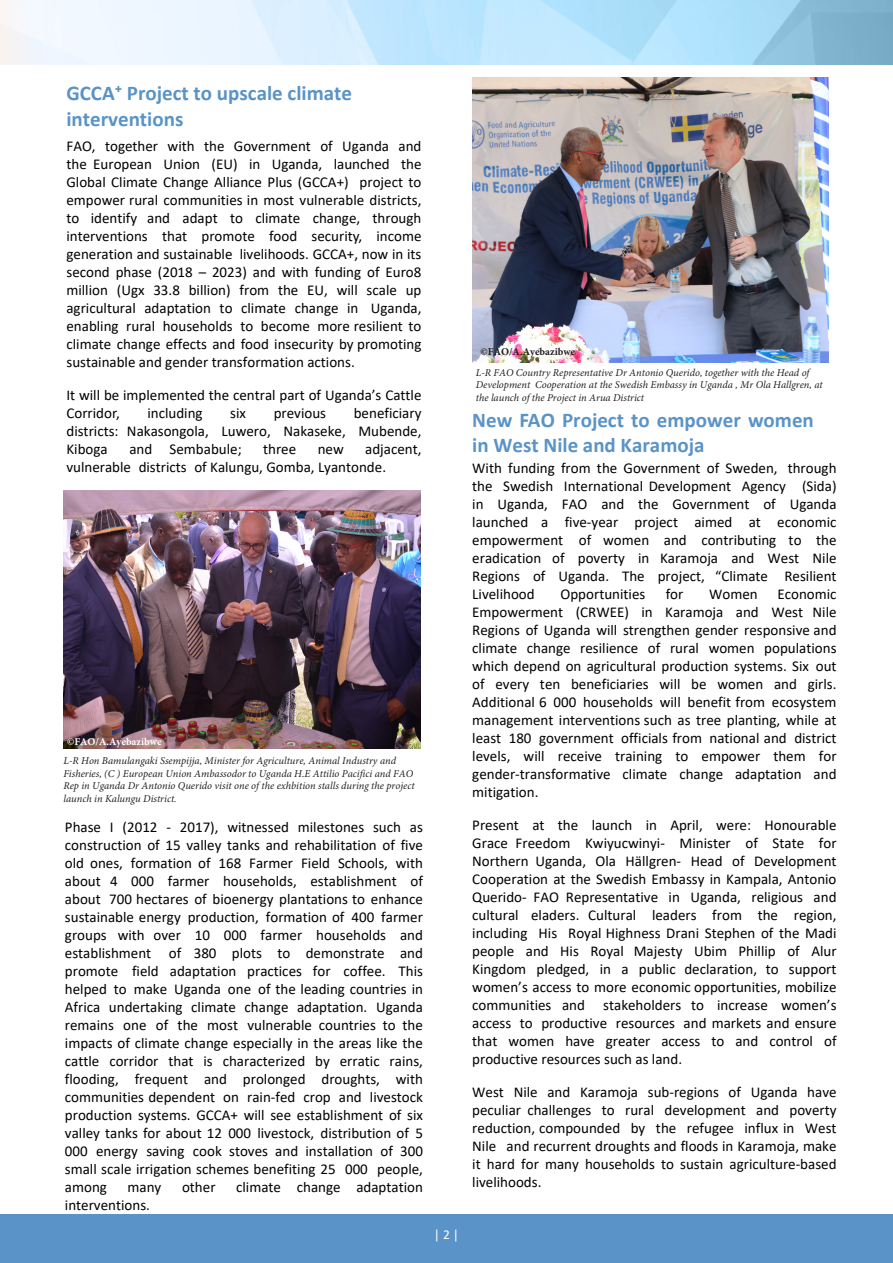
<style>
.page{position:relative;width:893px;height:1263px;background:#fff}
.page>*{position:absolute;margin:0;border:0;box-sizing:border-box;transform-origin:0 0}
.Body_text{font:700 21px/25.2px "Calibri";color:#5a93c7}
.Body_text-2{font:15px/18px "Calibri";color:#000;text-align:justify}
.t1{font:13.5px "Calibri";color:#fff}
.t2{font:italic 10.5px/12.6px "Minion Pro";color:#231f20}
.t3{font:700 10.5px "Minion Pro";color:#221e1f}
.t4{font:700 10.5px "Minion Pro";color:#fff}
</style>
<div class="page">
<div style="left:0;top:1214px;width:893px;height:49px;background:#5a93c7"></div>
<img style="left:0;top:0;width:893px;height:64px">
<img style="left:64px;top:490px;width:356px;height:258px">
<img style="left:472px;top:77px;width:357px;height:285px">
<p class="Body_text" style="left:66px;top:81px;width:287px">GCCA⁺ Project to upscale climate interventions</p>
<p class="Body_text-2" style="left:66px;top:137px;width:356px">FAO, together with the Government of Uganda and the European Union (EU) in Uganda, launched the Global Climate Change Alliance Plus (GCCA+) project to empower rural communities in most vulnerable districts, to identify and adapt to climate change, through interventions that promote food security, income generation and sustainable livelihoods. GCCA+, now in its second phase (2018 – 2023) and with funding of Euro8 million (Ugx 33.8 billion) from the EU, will scale up agricultural adaptation to climate change in Uganda, enabling rural households to become more resilient to climate change effects and food insecurity by promoting sustainable and gender transformation actions.</p>
<p class="Body_text-2" style="left:66px;top:386px;width:356px">It will be implemented the central part of Uganda’s Cattle<br>Corridor,</p>
<p class="Body_text-2" style="left:66px;top:404px;width:356px;text-indent:287px">beneficiary districts: Nakasongola, Luwero, Nakaseke, Mubende, Kiboga</p>
<p class="Body_text-2" style="left:147px;top:404px;width:57px">including</p>
<p class="Body_text-2" style="left:230px;top:404px;width:17px">six</p>
<p class="Body_text-2" style="left:274px;top:404px;width:54px">previous</p>
<p class="Body_text-2" style="left:129px;top:440px;width:114px">and Sembabule;</p>
<p class="Body_text-2" style="left:263px;top:440px;width:35px">three</p>
<p class="Body_text-2" style="left:318px;top:440px;width:28px">new</p>
<p class="Body_text-2" style="left:66px;top:440px;width:356px;text-indent:299px">adjacent, vulnerable districts of Kalungu, Gomba, Lyantonde.</p>
<p class="t4" style="left:67px;top:734px;width:96px">©FAO/A.Ayebazibwe</p>
<p class="t2" style="left:63px;top:754px;width:353px">L-R Hon Bamulangaki Ssempijja, Minister for Agriculture, Animal Industry and Fisheries, (C ) European Union Ambassodor to Uganda H.E Attilio Pacifici and FAO Rep in Uganda Dr Antonio Querido visit one of the exhbition stalls during the project launch in Kalungu District.</p>
<p class="Body_text-2" style="left:65px;top:817px;width:360px">Phase I (2012 - 2017), witnessed milestones such as construction of 15 valley tanks and rehabilitation of five old ones, formation of 168 Farmer Field Schools, with about 4 000 farmer households, establishment of about 700 hectares of bioenergy plantations to enhance sustainable energy production, formation of 400 farmer groups with over 10 000 farmer households and establishment of 380 plots to demonstrate and promote field adaptation practices for coffee. This helped to make Uganda one of the leading countries in Africa undertaking climate change adaptation. Uganda remains one of the most vulnerable countries to the impacts of climate change especially in the areas like the cattle corridor that is characterized by erratic rains, flooding, frequent and prolonged droughts, with communities dependent on rain-fed crop and livestock production systems. GCCA+ will see establishment of six valley tanks for about 12 000 livestock, distribution of 5<br>000 energy saving cook stoves and installation of 300 small scale irrigation schemes benefiting 25 000 people, among</p>
<p class="Body_text-2" style="left:128px;top:1177px;width:35px">many</p>
<p class="Body_text-2" style="left:182px;top:1177px;width:35px">other</p>
<p class="Body_text-2" style="left:236px;top:1177px;width:188px">climate change adaptation</p>
<p class="Body_text-2" style="left:65px;top:1195px;width:87px">interventions.</p>
<p class="t1" style="left:434px;top:1225px;width:27px">| 2 |</p>
<p class="t3" style="left:481px;top:344px;width:96px">©FAO/A.Ayebazibwe</p>
<p class="t2" style="left:476px;top:366px;width:348px">L-R FAO Country Representative Dr Antonio Querido, together with the Head of<br>Development Cooperation at the Swedish Embassy in Uganda , Mr Ola Hallgren, at the launch of the Project in Arua District</p>
<p class="Body_text" style="left:472px;top:407px;width:343px">New FAO Project to empower women in West Nile and Karamoja</p>
<p class="Body_text-2" style="left:472px;top:458px;width:366px">With funding from the Government of Sweden, through the Swedish International Development Agency (Sida) in Uganda, FAO and the Government of Uganda launched a five-year project aimed at economic empowerment of women and contributing to the eradication of poverty in Karamoja and West Nile Regions of Uganda. The project, “Climate Resilient Livelihood</p>
<p class="Body_text-2" style="left:560px;top:584px;width:86px">Opportunities</p>
<p class="Body_text-2" style="left:666px;top:584px;width:19px">for</p>
<p class="Body_text-2" style="left:709px;top:584px;width:50px">Women</p>
<p class="Body_text-2" style="left:472px;top:584px;width:366px;text-indent:305px">Economic Empowerment (CRWEE) in Karamoja and West Nile Regions of Uganda will strengthen gender responsive and climate change resilience of rural women populations which depend on agricultural production systems. Six out of every ten beneficiaries will be women and girls.<br>Additional 6 000 households will benefit from ecosystem management interventions such as tree planting, while at least 180 government officials from national and district levels, will receive training to empower them for gender-transformative climate change adaptation and mitigation.</p>
<p class="Body_text-2" style="left:472px;top:815px;width:366px">Present at the launch in April, were: Honourable Grace Freedom Kwiyucwinyi- Minister of State for Northern Uganda, Ola Hällgren- Head of Development Cooperation at the Swedish Embassy in Kampala, Antonio Querido- FAO Representative in Uganda, religious and cultural eladers. Cultural leaders from the region, including His Royal Highness Drani Stephen of the Madi people and His Royal Majesty Ubim Phillip of Alur Kingdom pledged, in a public declaration, to support women’s access to more economic opportunities, mobilize communities and stakeholders to increase women’s access to productive resources and markets and ensure that women have greater access to and control of productive resources such as land.</p>
<p class="Body_text-2" style="left:472px;top:1082px;width:366px">West Nile and Karamoja sub-regions of Uganda have peculiar challenges to rural development and poverty reduction, compounded by the refugee influx in West Nile and recurrent droughts and floods in Karamoja, make it hard for many households to sustain agriculture-based livelihoods.</p>
</div>
